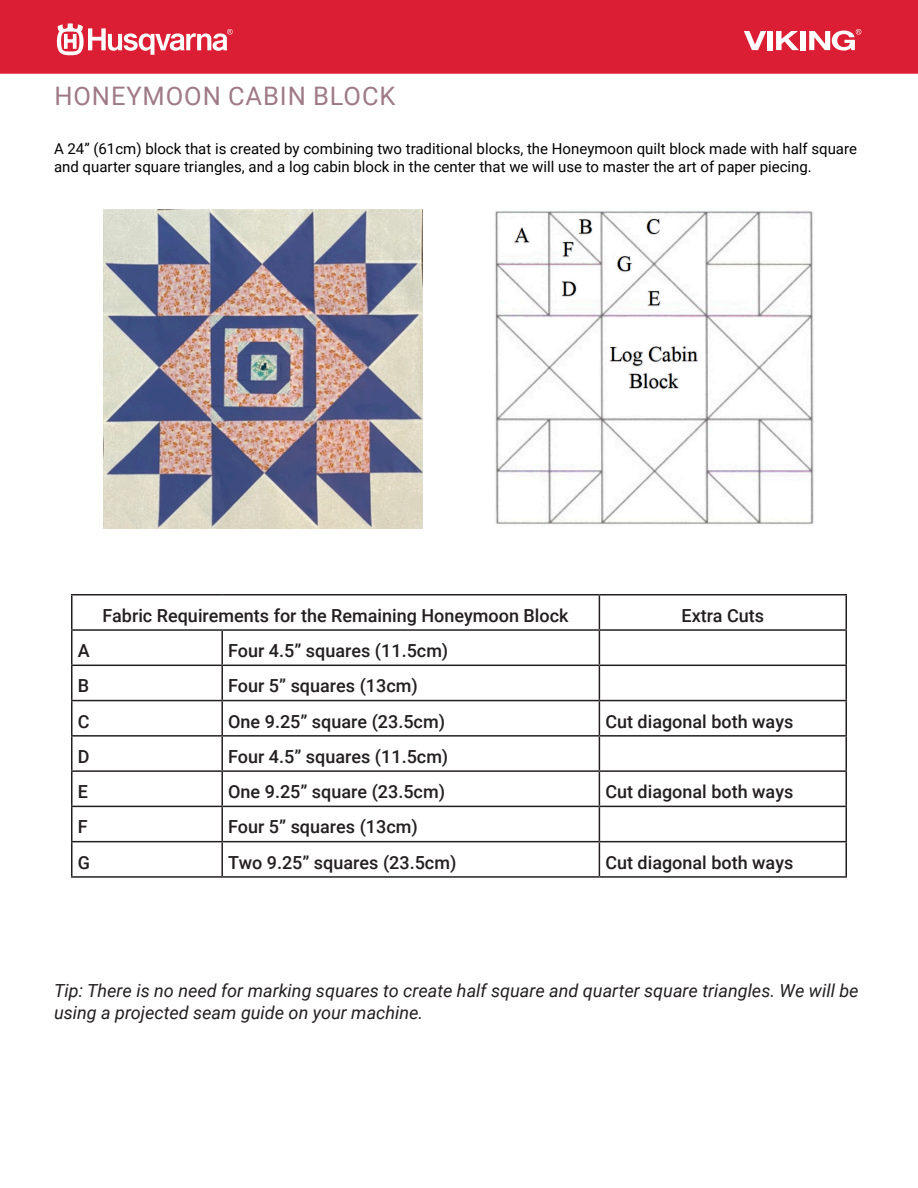
<style>
.page{position:relative;width:918px;height:1188px;background:#fff}
.page>*{position:absolute;margin:0;border:0;box-sizing:border-box;transform-origin:0 0}
.t1{font:25.5px "Roboto";letter-spacing:.035em;color:#9f7a86}
.t2{font:500 18px "Roboto";color:#231f20}
.t3{font:italic 18px/21.6px "Roboto";color:#231f20}
.t4{font:15px/18px "Roboto";color:#000}
</style>
<div class="page">
<img style="left:103px;top:210px;width:320px;height:319px">
<img style="left:495px;top:211px;width:319px;height:314px">
<hr style="left:71px;top:594px;width:151px;height:2px;background:#231f20">
<hr style="left:71px;top:595px;width:2px;height:34px;background:#231f20">
<hr style="left:222px;top:594px;width:377px;height:2px;background:#231f20">
<hr style="left:599px;top:594px;width:248px;height:2px;background:#231f20">
<hr style="left:599px;top:595px;width:1px;height:34px;background:#231f20">
<hr style="left:845px;top:595px;width:2px;height:34px;background:#231f20">
<hr style="left:71px;top:629px;width:151px;height:2px;background:#231f20">
<hr style="left:71px;top:631px;width:2px;height:34px;background:#231f20">
<hr style="left:222px;top:629px;width:377px;height:2px;background:#231f20">
<hr style="left:221px;top:631px;width:2px;height:34px;background:#231f20">
<hr style="left:599px;top:629px;width:248px;height:2px;background:#231f20">
<hr style="left:599px;top:631px;width:1px;height:34px;background:#231f20">
<hr style="left:845px;top:631px;width:2px;height:34px;background:#231f20">
<hr style="left:71px;top:665px;width:151px;height:1px;background:#231f20">
<hr style="left:71px;top:666px;width:2px;height:34px;background:#231f20">
<hr style="left:222px;top:665px;width:377px;height:1px;background:#231f20">
<hr style="left:221px;top:666px;width:2px;height:34px;background:#231f20">
<hr style="left:599px;top:665px;width:248px;height:1px;background:#231f20">
<hr style="left:599px;top:666px;width:1px;height:34px;background:#231f20">
<hr style="left:845px;top:666px;width:2px;height:34px;background:#231f20">
<hr style="left:71px;top:700px;width:151px;height:1px;background:#231f20">
<hr style="left:71px;top:701px;width:2px;height:34px;background:#231f20">
<hr style="left:222px;top:700px;width:377px;height:1px;background:#231f20">
<hr style="left:221px;top:701px;width:2px;height:34px;background:#231f20">
<hr style="left:599px;top:700px;width:248px;height:1px;background:#231f20">
<hr style="left:599px;top:701px;width:1px;height:34px;background:#231f20">
<hr style="left:845px;top:701px;width:2px;height:34px;background:#231f20">
<hr style="left:71px;top:735px;width:151px;height:2px;background:#231f20">
<hr style="left:71px;top:737px;width:2px;height:33px;background:#231f20">
<hr style="left:222px;top:735px;width:377px;height:2px;background:#231f20">
<hr style="left:221px;top:737px;width:2px;height:33px;background:#231f20">
<hr style="left:599px;top:735px;width:248px;height:2px;background:#231f20">
<hr style="left:599px;top:737px;width:1px;height:33px;background:#231f20">
<hr style="left:845px;top:737px;width:2px;height:33px;background:#231f20">
<hr style="left:71px;top:770px;width:151px;height:2px;background:#231f20">
<hr style="left:71px;top:772px;width:2px;height:34px;background:#231f20">
<hr style="left:222px;top:770px;width:377px;height:2px;background:#231f20">
<hr style="left:221px;top:772px;width:2px;height:34px;background:#231f20">
<hr style="left:599px;top:770px;width:248px;height:2px;background:#231f20">
<hr style="left:599px;top:772px;width:1px;height:34px;background:#231f20">
<hr style="left:845px;top:772px;width:2px;height:34px;background:#231f20">
<hr style="left:71px;top:806px;width:151px;height:1px;background:#231f20">
<hr style="left:71px;top:807px;width:2px;height:34px;background:#231f20">
<hr style="left:222px;top:806px;width:377px;height:1px;background:#231f20">
<hr style="left:221px;top:807px;width:2px;height:34px;background:#231f20">
<hr style="left:599px;top:806px;width:248px;height:1px;background:#231f20">
<hr style="left:599px;top:807px;width:1px;height:34px;background:#231f20">
<hr style="left:845px;top:807px;width:2px;height:34px;background:#231f20">
<hr style="left:71px;top:841px;width:151px;height:1px;background:#231f20">
<hr style="left:71px;top:842px;width:2px;height:34px;background:#231f20">
<hr style="left:222px;top:841px;width:377px;height:1px;background:#231f20">
<hr style="left:221px;top:842px;width:2px;height:34px;background:#231f20">
<hr style="left:599px;top:841px;width:248px;height:1px;background:#231f20">
<hr style="left:599px;top:842px;width:1px;height:34px;background:#231f20">
<hr style="left:845px;top:842px;width:2px;height:34px;background:#231f20">
<hr style="left:71px;top:876px;width:151px;height:2px;background:#231f20">
<hr style="left:222px;top:876px;width:377px;height:2px;background:#231f20">
<hr style="left:599px;top:876px;width:248px;height:2px;background:#231f20">
<div style="left:0;top:0;width:918px;height:78px;background:#db1e33"></div>
<svg style="left:744px;top:31px;width:22px;height:19px"></svg>
<div style="left:767px;top:31px;width:6px;height:19px;background:#fff"></div>
<svg style="left:776px;top:31px;width:23px;height:19px"></svg>
<div style="left:801px;top:31px;width:5px;height:19px;background:#fff"></div>
<hr style="left:0;top:74px;width:918px;height:4px;background:#fff">
<svg style="left:57px;top:23px;width:176px;height:33px"></svg>
<svg style="left:809px;top:29px;width:52px;height:22px"></svg>
<p class="t1" style="left:54px;top:78px;width:343px">HONEYMOON CABIN BLOCK</p>
<p class="t4" style="left:54px;top:139px;width:805px">A 24” (61cm) block that is created by combining two traditional blocks, the Honeymoon quilt block made with half square and quarter square triangles, and a log cabin block in the center that we will use to master the art of paper piecing.</p>
<p class="t2" style="left:103px;top:603px;width:467px">Fabric Requirements for the Remaining Honeymoon Block</p>
<p class="t2" style="left:682px;top:603px;width:84px">Extra Cuts</p>
<p class="t2" style="left:78px;top:638px;width:13px">A</p>
<p class="t2" style="left:228px;top:638px;width:222px">Four 4.5” squares (11.5cm)</p>
<p class="t2" style="left:78px;top:673px;width:13px">B</p>
<p class="t2" style="left:228px;top:673px;width:191px">Four 5” squares (13cm)</p>
<p class="t2" style="left:78px;top:709px;width:13px">C</p>
<p class="t2" style="left:228px;top:709px;width:218px">One 9.25” square (23.5cm)</p>
<p class="t2" style="left:605px;top:709px;width:189px">Cut diagonal both ways</p>
<p class="t2" style="left:78px;top:744px;width:13px">D</p>
<p class="t2" style="left:228px;top:744px;width:222px">Four 4.5” squares (11.5cm)</p>
<p class="t2" style="left:78px;top:779px;width:12px">E</p>
<p class="t2" style="left:228px;top:779px;width:218px">One 9.25” square (23.5cm)</p>
<p class="t2" style="left:605px;top:779px;width:189px">Cut diagonal both ways</p>
<p class="t2" style="left:78px;top:814px;width:11px">F</p>
<p class="t2" style="left:228px;top:814px;width:191px">Four 5” squares (13cm)</p>
<p class="t2" style="left:78px;top:850px;width:14px">G</p>
<p class="t2" style="left:228px;top:850px;width:230px">Two 9.25” squares (23.5cm)</p>
<p class="t2" style="left:605px;top:850px;width:189px">Cut diagonal both ways</p>
<p class="t3" style="left:54px;top:979px;width:806px">Tip: There is no need for marking squares to create half square and quarter square triangles. We will be using a projected seam guide on your machine.</p>
</div>
